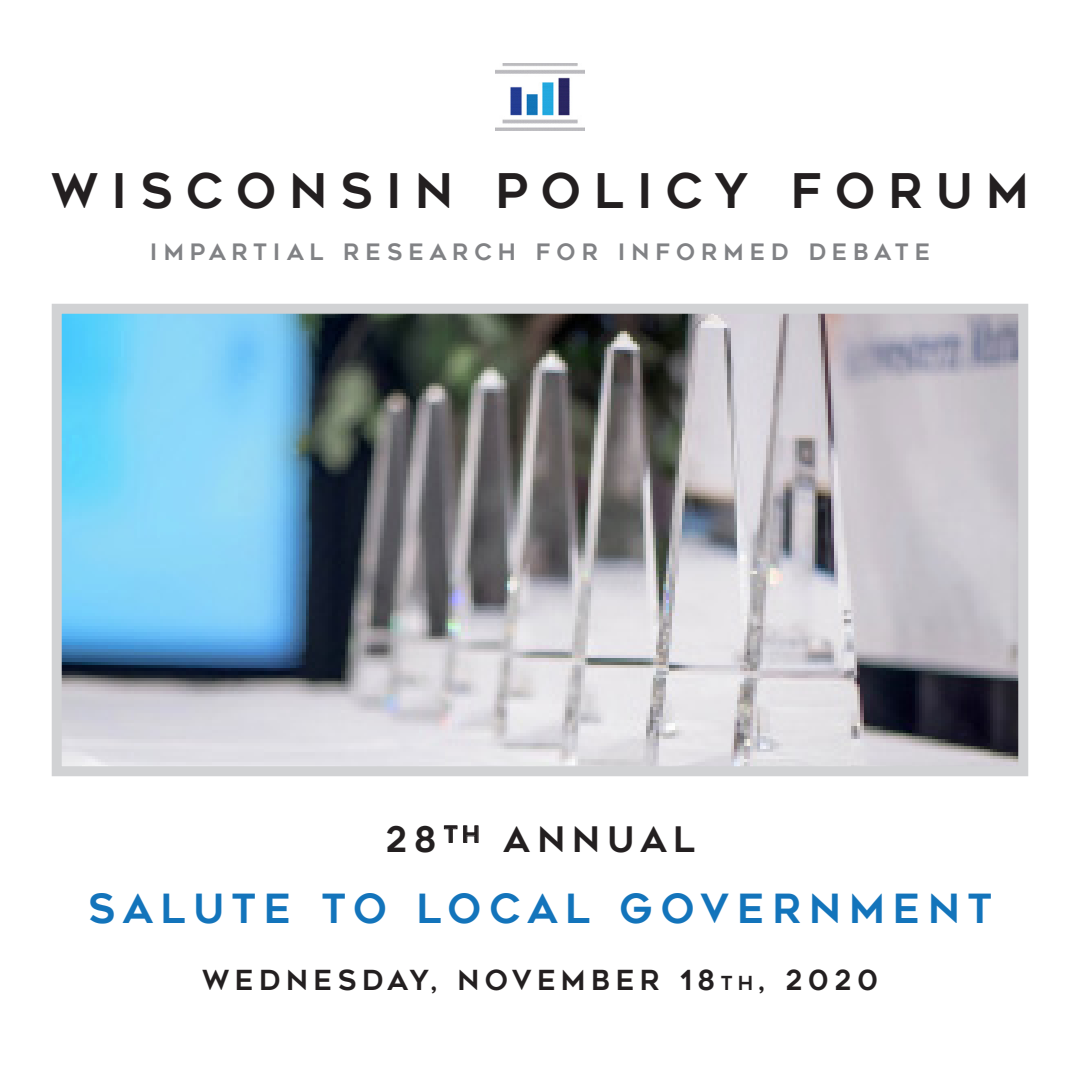
<style>
.page{position:relative;width:1080px;height:1080px;background:#fff}
.page>*{position:absolute;margin:0;border:0;box-sizing:border-box;transform-origin:0 0}
.t1{font:47.5px "Geometos";letter-spacing:.275em;color:#231f20}
.t2{font:40px "Geometos";letter-spacing:.2em;color:#1374bb}
.t3{font:35px "Geometos";letter-spacing:.2em;color:#231f20}
.t4{font:27.5px "Geometos";letter-spacing:.2em;color:#231f20}
.t5{font:22.5px "Geometos";letter-spacing:.27em;color:#818285}
.s1{font-size:19.25px}
</style>
<div class="page">
<img style="left:63px;top:315px;width:954px;height:450px">
<div style="left:52px;top:304px;width:976px;height:472px;border:10px solid #d1d2d4"></div>
<img style="left:495px;top:63px;width:90px;height:67px">
<svg style="left:444px;top:825px;width:35px;height:18px"></svg>
<p class="t1" style="left:51px;top:165px;width:979px">WISCONSIN POLICY FORUM</p>
<p class="t5" style="left:150px;top:239px;width:782px">IMPARTIAL RESEARCH FOR INFORMED DEBATE</p>
<p class="t3" style="left:385px;top:820px;width:311px">28 <sup>TH</sup> ANNUAL</p>
<p class="t2" style="left:88px;top:886px;width:905px">SALUTE TO LOCAL GOVERNMENT</p>
<p class="t4" style="left:202px;top:965px;width:677px">WEDNESDAY, NOVEMBER 18<span class="s1">th</span>, 2020</p>
</div>
